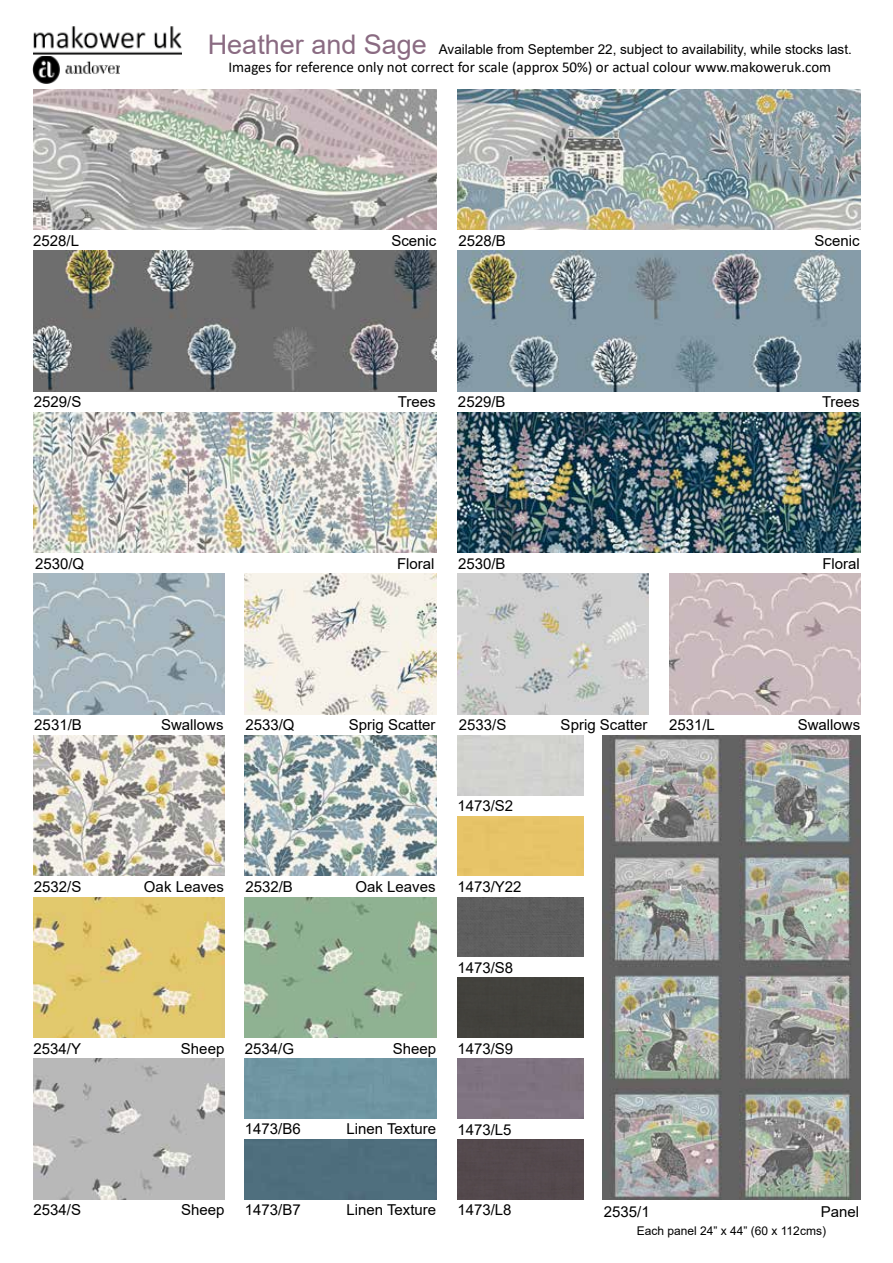
<style>
.page{position:relative;width:893px;height:1263px;background:#fff}
.page>*{position:absolute;margin:0;border:0;box-sizing:border-box;transform-origin:0 0}
.t1{font:15px "Arial";color:#000}
.t2{font:15px "Calibri";color:#000}
.t3{font:13.5px "Arial";color:#000}
.t4{font:12px "Arial";color:#000}
.s1{font-size:27px;color:#8a6b82}
</style>
<div class="page">
<img style="left:32px;top:56px;width:87px;height:27px">
<img style="left:33px;top:27px;width:149px;height:28px">
<img style="left:457px;top:89px;width:403px;height:140px">
<img style="left:245px;top:574px;width:191px;height:140px">
<img style="left:457px;top:412px;width:403px;height:141px">
<img style="left:33px;top:735px;width:192px;height:141px">
<img style="left:602px;top:735px;width:258px;height:464px">
<img style="left:457px;top:251px;width:403px;height:140px">
<img style="left:669px;top:574px;width:191px;height:140px">
<img style="left:33px;top:89px;width:403px;height:140px">
<img style="left:33px;top:251px;width:403px;height:140px">
<img style="left:33px;top:412px;width:403px;height:141px">
<img style="left:33px;top:574px;width:192px;height:140px">
<img style="left:33px;top:1059px;width:192px;height:140px">
<img style="left:245px;top:897px;width:191px;height:140px">
<img style="left:33px;top:897px;width:192px;height:140px">
<img style="left:457px;top:574px;width:192px;height:140px">
<img style="left:245px;top:735px;width:191px;height:141px">
<div style="left:457px;top:816px;width:127px;height:60px;background:#e7c468"></div>
<div style="left:457px;top:1139px;width:127px;height:60px;background:#54494d"></div>
<div style="left:245px;top:1059px;width:191px;height:59px;background:#6f95a2"></div>
<div style="left:245px;top:1139px;width:191px;height:60px;background:#4f6f7e"></div>
<div style="left:457px;top:897px;width:127px;height:60px;background:#5e5e5e"></div>
<div style="left:457px;top:978px;width:127px;height:59px;background:#42413c"></div>
<p class="t3" style="left:208px;top:40px;width:645px"><span class="s1">Heather and Sage</span> Available from September 22, subject to availability, while stocks last.</p>
<p class="t2" style="left:228px;top:56px;width:604px">Images for reference only not correct for scale (approx 50%) or actual colour www.makoweruk.com</p>
<p class="t1" style="left:33px;top:230px;width:47px">2528/L</p>
<p class="t1" style="left:391px;top:230px;width:47px">Scenic</p>
<p class="t1" style="left:458px;top:230px;width:49px">2528/B</p>
<p class="t1" style="left:814px;top:230px;width:47px">Scenic</p>
<p class="t1" style="left:34px;top:391px;width:49px">2529/S</p>
<p class="t1" style="left:398px;top:391px;width:39px">Trees</p>
<p class="t1" style="left:458px;top:391px;width:49px">2529/B</p>
<p class="t1" style="left:822px;top:391px;width:39px">Trees</p>
<p class="t1" style="left:35px;top:553px;width:51px">2530/Q</p>
<p class="t1" style="left:397px;top:553px;width:39px">Floral</p>
<p class="t1" style="left:458px;top:553px;width:49px">2530/B</p>
<p class="t1" style="left:822px;top:553px;width:39px">Floral</p>
<p class="t1" style="left:34px;top:715px;width:49px">2531/B</p>
<p class="t1" style="left:161px;top:715px;width:64px">Swallows</p>
<p class="t1" style="left:245px;top:715px;width:51px">2533/Q</p>
<p class="t1" style="left:349px;top:715px;width:88px">Sprig Scatter</p>
<p class="t1" style="left:459px;top:715px;width:49px">2533/S</p>
<p class="t1" style="left:561px;top:715px;width:88px">Sprig Scatter</p>
<p class="t1" style="left:669px;top:715px;width:47px">2531/L</p>
<p class="t1" style="left:798px;top:715px;width:64px">Swallows</p>
<p class="t1" style="left:457px;top:796px;width:57px">1473/S2</p>
<p class="t1" style="left:34px;top:876px;width:49px">2532/S</p>
<p class="t1" style="left:144px;top:876px;width:82px">Oak Leaves</p>
<p class="t1" style="left:245px;top:876px;width:49px">2532/B</p>
<p class="t1" style="left:356px;top:876px;width:82px">Oak Leaves</p>
<p class="t1" style="left:457px;top:876px;width:66px">1473/Y22</p>
<p class="t1" style="left:457px;top:957px;width:57px">1473/S8</p>
<p class="t1" style="left:34px;top:1038px;width:49px">2534/Y</p>
<p class="t1" style="left:181px;top:1038px;width:45px">Sheep</p>
<p class="t1" style="left:245px;top:1038px;width:51px">2534/G</p>
<p class="t1" style="left:393px;top:1038px;width:45px">Sheep</p>
<p class="t1" style="left:457px;top:1038px;width:57px">1473/S9</p>
<p class="t1" style="left:245px;top:1119px;width:57px">1473/B6</p>
<p class="t1" style="left:346px;top:1119px;width:91px">Linen Texture</p>
<p class="t1" style="left:457px;top:1119px;width:56px">1473/L5</p>
<p class="t1" style="left:33px;top:1199px;width:49px">2534/S</p>
<p class="t1" style="left:181px;top:1199px;width:45px">Sheep</p>
<p class="t1" style="left:245px;top:1199px;width:57px">1473/B7</p>
<p class="t1" style="left:346px;top:1199px;width:91px">Linen Texture</p>
<p class="t1" style="left:457px;top:1199px;width:56px">1473/L8</p>
<p class="t1" style="left:604px;top:1201px;width:47px">2535/1</p>
<p class="t1" style="left:821px;top:1201px;width:40px">Panel</p>
<p class="t4" style="left:637px;top:1223px;width:191px">Each panel 24” x 44” (60 x 112cms)</p>
</div>
